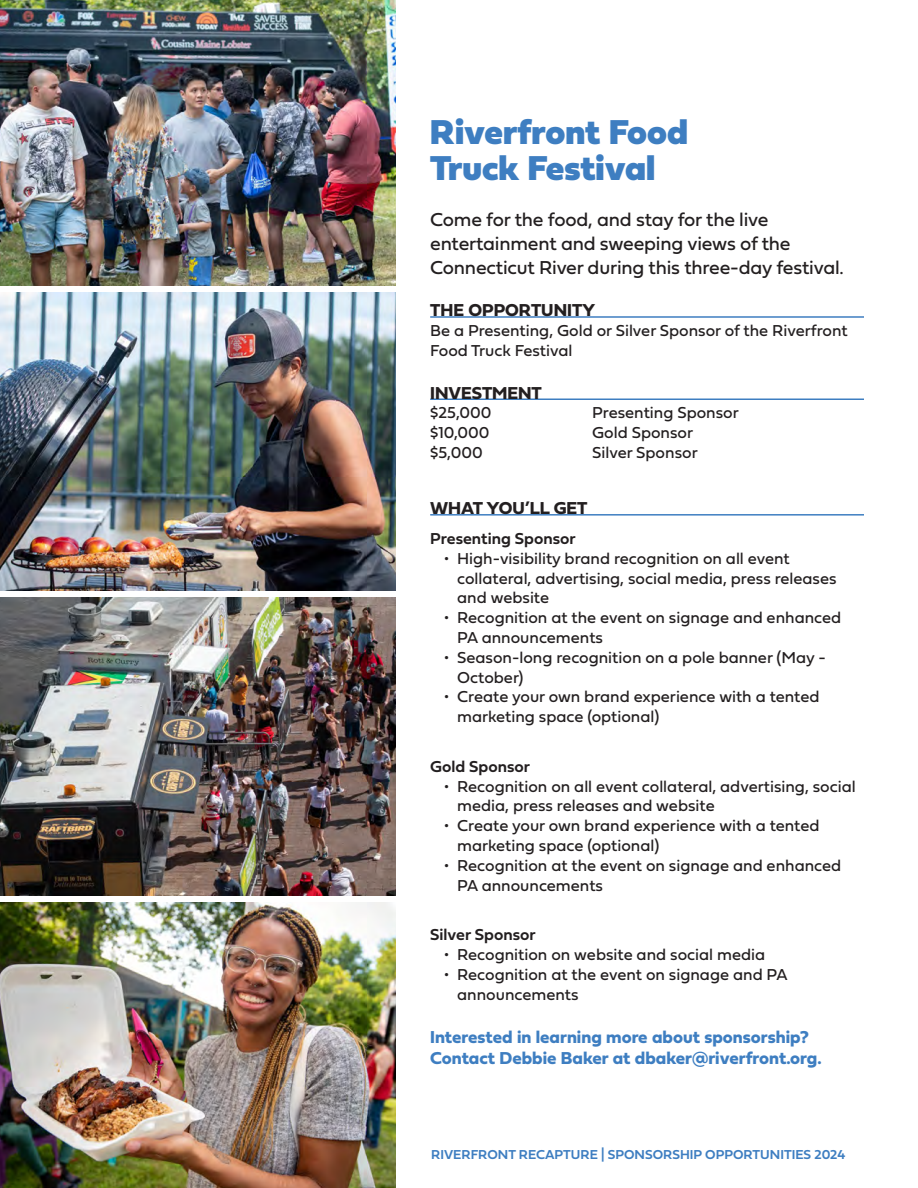
<style>
.page{position:relative;width:918px;height:1188px;background:#fff}
.page>*{position:absolute;margin:0;border:0;box-sizing:border-box;transform-origin:0 0}
.t1{font:36px "Fieldwork Geo Black";color:#3e7ec1}
.t2{font:19.5px/24px "Fieldwork Geo Regular";letter-spacing:-.01em;color:#231f20}
.t3{font:18px/21.6px "Fieldwork Geo Bold";color:#3e7ec1}
.Underline_Headers{font:18px "Fieldwork Geo Bold";color:#231f20}
.t4{font:16.5px/19.8px "Fieldwork Geo Regular";color:#231f20}
.t5{font:16.5px "Fieldwork Geo Demibold";color:#231f20}
.t6{font:13.5px "Fieldwork Geo Demibold";color:#3e7ec1}
</style>
<div class="page">
<img style="left:0;top:292px;width:396px;height:298px">
<hr style="left:430px;top:316px;width:434px;height:2px;background:#3e7ec1">
<hr style="left:430px;top:399px;width:434px;height:1px;background:#3e7ec1">
<hr style="left:430px;top:514px;width:434px;height:2px;background:#3e7ec1">
<img style="left:0;top:598px;width:396px;height:298px">
<img style="left:0;top:903px;width:396px;height:285px">
<img style="left:0;top:0;width:396px;height:285px">
<p class="t1" style="left:430px;top:100px;width:259px">Riverfront Food</p>
<p class="t1" style="left:430px;top:136px;width:227px">Truck Festival</p>
<p class="t2" style="left:430px;top:206px;width:415px">Come for the food, and stay for the live entertainment and sweeping views of the<br>Connecticut River during this three-day festival.</p>
<p class="Underline_Headers" style="left:430px;top:296px;width:167px">THE OPPORTUNITY</p>
<p class="t4" style="left:430px;top:320px;width:419px">Be a Presenting, Gold or Silver Sponsor of the Riverfront<br>Food Truck Festival</p>
<p class="Underline_Headers" style="left:430px;top:378px;width:113px">INVESTMENT</p>
<p class="t4" style="left:430px;top:402px;width:63px">$25,000</p>
<p class="t4" style="left:592px;top:402px;width:148px">Presenting Sponsor</p>
<p class="t4" style="left:430px;top:422px;width:61px">$10,000</p>
<p class="t4" style="left:592px;top:422px;width:102px">Gold Sponsor</p>
<p class="t4" style="left:430px;top:442px;width:54px">$5,000</p>
<p class="t4" style="left:592px;top:442px;width:107px">Silver Sponsor</p>
<p class="Underline_Headers" style="left:430px;top:494px;width:159px">WHAT YOU’LL GET</p>
<p class="t5" style="left:430px;top:525px;width:147px">Presenting Sponsor</p>
<p class="t4" style="left:457px;top:548px;width:381px;text-indent:-14px">• High-visibility brand recognition on all event collateral, advertising, social media, press releases and website</p>
<p class="t4" style="left:457px;top:607px;width:386px;text-indent:-14px">• Recognition at the event on signage and enhanced<br>PA announcements</p>
<p class="t4" style="left:457px;top:647px;width:370px;text-indent:-14px">• Season-long recognition on a pole banner (May -<br>October)</p>
<p class="t4" style="left:457px;top:686px;width:364px;text-indent:-14px">• Create your own brand experience with a tented marketing space (optional)</p>
<p class="t5" style="left:430px;top:753px;width:101px">Gold Sponsor</p>
<p class="t4" style="left:457px;top:775px;width:400px;text-indent:-14px">• Recognition on all event collateral, advertising, social media, press releases and website</p>
<p class="t4" style="left:457px;top:815px;width:364px;text-indent:-14px">• Create your own brand experience with a tented marketing space (optional)</p>
<p class="t4" style="left:457px;top:855px;width:386px;text-indent:-14px">• Recognition at the event on signage and enhanced<br>PA announcements</p>
<p class="t5" style="left:430px;top:922px;width:107px">Silver Sponsor</p>
<p class="t4" style="left:444px;top:944px;width:323px">• Recognition on website and social media</p>
<p class="t4" style="left:457px;top:964px;width:332px;text-indent:-14px">• Recognition at the event on signage and PA announcements</p>
<p class="t3" style="left:430px;top:1025px;width:393px">Interested in learning more about sponsorship?<br>Contact Debbie Baker at dbaker@riverfront.org.</p>
<p class="t6" style="left:431px;top:1144px;width:416px">RIVERFRONT RECAPTURE | SPONSORSHIP OPPORTUNITIES 2024</p>
</div>
